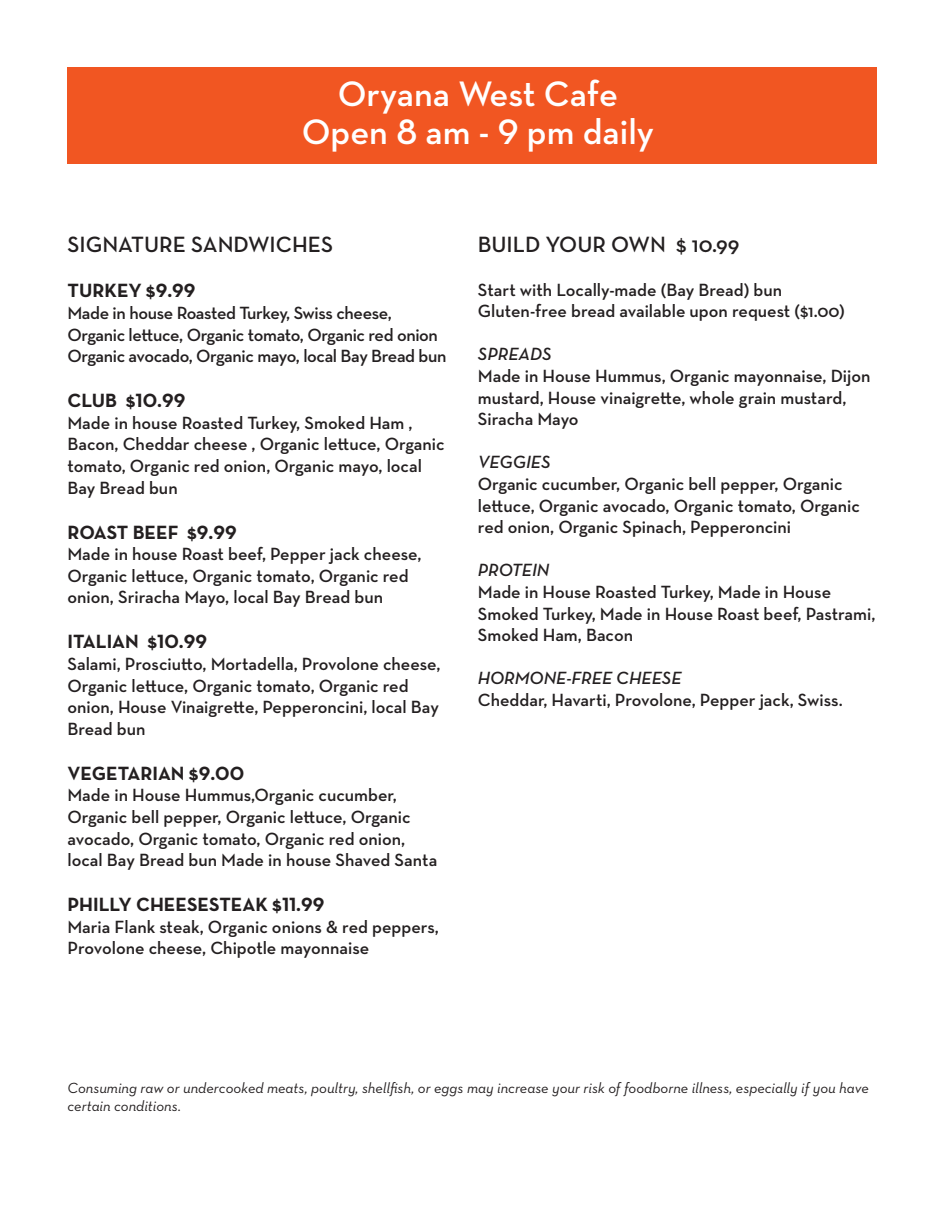
<style>
.page{position:relative;width:945px;height:1215px;background:#fff}
.page>*{position:absolute;margin:0;border:0;box-sizing:border-box;transform-origin:0 0}
.t1{font:600 36px/37.5px "Neutraface Text";color:#fff;text-align:center}
.t2{font:600 22.5px "Neutraface Text";color:#231f20}
.t3{font:700 19.5px "Neutraface Text";color:#231f20}
.t4{font:600 18px/21.6px "Neutraface Text";color:#231f20}
.t5{font:600 18px/21.6px "Neutraface Text";letter-spacing:-.02em;color:#231f20}
.t6{font:italic 600 18px "Neutraface Text";color:#231f20}
.t7{font:italic 15px/18px "Neutraface Text";color:#231f20}
</style>
<div class="page">
<div style="left:68px;top:68px;width:810px;height:96px;background:#f15622"></div>
<h1 class="t1" style="left:302px;top:75px;width:354px">Oryana West Cafe<br>Open 8 am - 9 pm daily</h1>
<p class="t2" style="left:68px;top:231px;width:267px">SIGNATURE SANDWICHES</p>
<p class="t3" style="left:68px;top:278px;width:130px">TURKEY $9.99</p>
<p class="t5" style="left:68px;top:302px;width:381px">Made in house Roasted Turkey, Swiss cheese,<br>Organic lettuce, Organic tomato, Organic red onion<br>Organic avocado, Organic mayo, local Bay Bread bun</p>
<p class="t3" style="left:68px;top:388px;width:119px">CLUB $10.99</p>
<p class="t4" style="left:68px;top:412px;width:379px">Made in house Roasted Turkey, Smoked Ham , Bacon, Cheddar cheese , Organic lettuce, Organic tomato, Organic red onion, Organic mayo, local Bay Bread bun</p>
<p class="t3" style="left:68px;top:519px;width:171px">ROAST BEEF $9.99</p>
<p class="t4" style="left:68px;top:543px;width:356px">Made in house Roast beef, Pepper jack cheese,<br>Organic lettuce, Organic tomato, Organic red onion, Sriracha Mayo, local Bay Bread bun</p>
<p class="t3" style="left:68px;top:629px;width:141px">ITALIAN $10.99</p>
<p class="t4" style="left:68px;top:653px;width:375px">Salami, Prosciutto, Mortadella, Provolone cheese, Organic lettuce, Organic tomato, Organic red onion, House Vinaigrette, Pepperoncini, local Bay Bread bun</p>
<p class="t3" style="left:68px;top:761px;width:178px">VEGETARIAN $9.00</p>
<p class="t4" style="left:68px;top:784px;width:371px">Made in House Hummus,Organic cucumber, Organic bell pepper, Organic lettuce, Organic avocado, Organic tomato, Organic red onion, local Bay Bread bun Made in house Shaved Santa</p>
<p class="t3" style="left:68px;top:892px;width:258px">PHILLY CHEESESTEAK $11.99</p>
<p class="t4" style="left:68px;top:916px;width:373px">Maria Flank steak, Organic onions &amp; red peppers,<br>Provolone cheese, Chipotle mayonnaise</p>
<p class="t2" style="left:478px;top:231px;width:263px">BUILD YOUR OWN $ 10.99</p>
<p class="t4" style="left:478px;top:279px;width:368px">Start with Locally-made (Bay Bread) bun<br>Gluten-free bread available upon request ($1.00)</p>
<p class="t6" style="left:478px;top:343px;width:75px">SPREADS</p>
<p class="t4" style="left:478px;top:365px;width:394px">Made in House Hummus, Organic mayonnaise, Dijon mustard, House vinaigrette, whole grain mustard,<br>Siracha Mayo</p>
<p class="t6" style="left:478px;top:451px;width:74px">VEGGIES</p>
<p class="t4" style="left:478px;top:473px;width:384px">Organic cucumber, Organic bell pepper, Organic lettuce, Organic avocado, Organic tomato, Organic red onion, Organic Spinach, Pepperoncini</p>
<p class="t6" style="left:478px;top:559px;width:73px">PROTEIN</p>
<p class="t4" style="left:478px;top:581px;width:399px">Made in House Roasted Turkey, Made in House<br>Smoked Turkey, Made in House Roast beef, Pastrami,<br>Smoked Ham, Bacon</p>
<p class="t6" style="left:478px;top:667px;width:205px">HORMONE-FREE CHEESE</p>
<p class="t4" style="left:478px;top:689px;width:366px">Cheddar, Havarti, Provolone, Pepper jack, Swiss.</p>
<p class="t7" style="left:68px;top:1078px;width:803px">Consuming raw or undercooked meats, poultry, shellfish, or eggs may increase your risk of foodborne illness, especially if you have certain conditions.</p>
</div>
